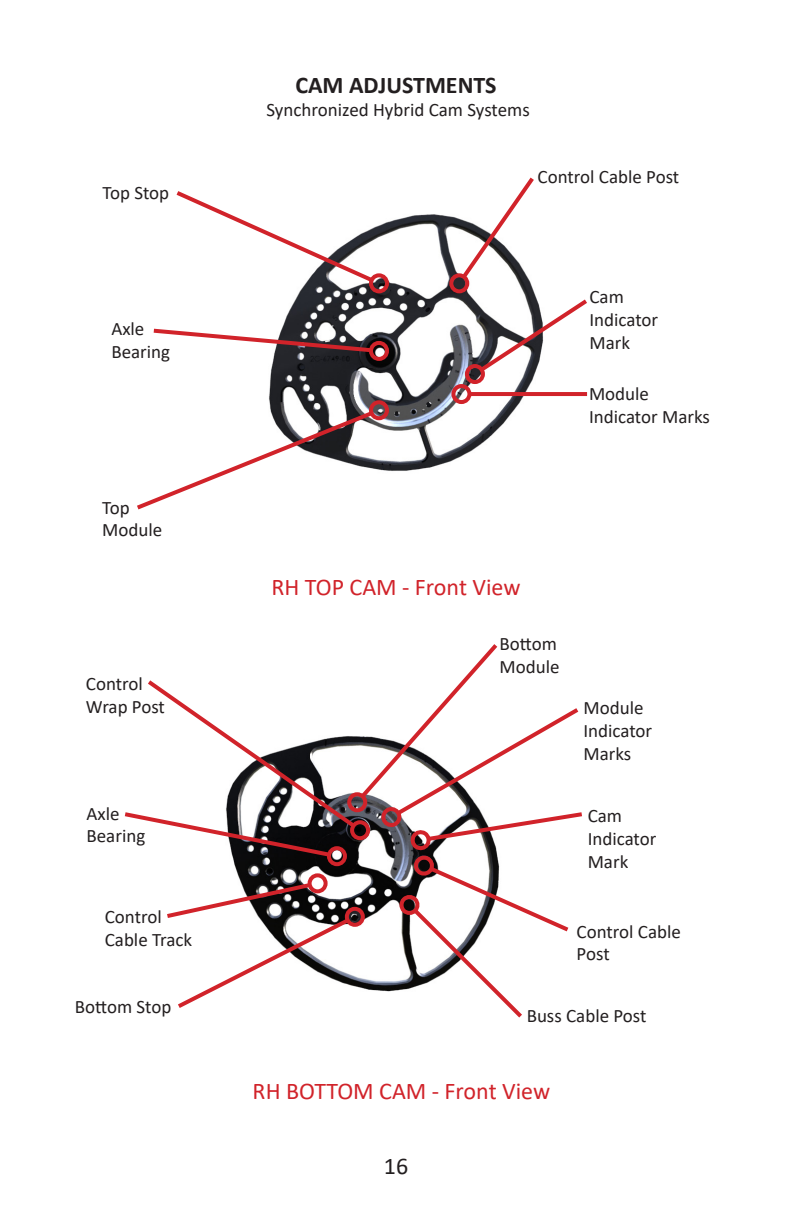
<style>
.page{position:relative;width:792px;height:1224px;background:#fff}
.page>*{position:absolute;margin:0;border:0;box-sizing:border-box;transform-origin:0 0}
.t1{font:24px "Calibri";color:#d1232a}
.t2{font:700 24px "Calibri";color:#231f20}
.t3{font:24px "Calibri";color:#231f20}
.t4{font:19px "Calibri";color:#231f20}
</style>
<div class="page">
<img style="left:269px;top:214px;width:319px;height:257px">
<svg style="left:176px;top:191px;width:201px;height:94px"></svg>
<div style="left:369px;top:273px;width:20px;height:20px;border:4px solid #d1232a;border-radius:50%"></div>
<svg style="left:153px;top:326px;width:222px;height:29px"></svg>
<div style="left:369px;top:341px;width:20px;height:20px;border:4px solid #d1232a;border-radius:50%"></div>
<svg style="left:458px;top:177px;width:80px;height:105px"></svg>
<div style="left:449px;top:273px;width:20px;height:20px;border:4px solid #d1232a;border-radius:50%"></div>
<svg style="left:476px;top:296px;width:112px;height:79px"></svg>
<div style="left:465px;top:364px;width:20px;height:20px;border:4px solid #d1232a;border-radius:50%"></div>
<hr style="left:469px;top:392px;width:118px;height:4px;background:#d1232a">
<div style="left:451px;top:384px;width:20px;height:20px;border:4px solid #d1232a;border-radius:50%"></div>
<svg style="left:137px;top:408px;width:240px;height:102px"></svg>
<div style="left:369px;top:400px;width:20px;height:20px;border:4px solid #d1232a;border-radius:50%"></div>
<svg style="left:124px;top:644px;width:458px;height:374px"></svg>
<div style="left:327px;top:846px;width:20px;height:20px;border:4px solid #d1232a;border-radius:50%"></div>
<p class="t4" style="left:103px;top:180px;width:68px">Top Stop</p>
<p class="t4" style="left:111px;top:315px;width:35px">Axle</p>
<p class="t4" style="left:111px;top:338px;width:60px">Bearing</p>
<p class="t4" style="left:102px;top:494px;width:29px">Top</p>
<p class="t4" style="left:102px;top:517px;width:62px">Module</p>
<p class="t2" style="left:295px;top:68px;width:203px">CAM ADJUSTMENTS</p>
<p class="t4" style="left:266px;top:97px;width:265px">Synchronized Hybrid Cam Systems</p>
<p class="t4" style="left:538px;top:163px;width:143px">Control Cable Post</p>
<p class="t4" style="left:589px;top:284px;width:36px">Cam</p>
<p class="t4" style="left:589px;top:307px;width:70px">Indicator</p>
<p class="t4" style="left:589px;top:329px;width:42px">Mark</p>
<p class="t4" style="left:589px;top:381px;width:62px">Module</p>
<p class="t4" style="left:589px;top:404px;width:122px">Indicator Marks</p>
<p class="t1" style="left:271px;top:570px;width:251px">RH TOP CAM - Front View</p>
<p class="t4" style="left:500px;top:631px;width:59px">Bottom</p>
<p class="t4" style="left:500px;top:653px;width:62px">Module</p>
<p class="t4" style="left:86px;top:670px;width:59px">Control</p>
<p class="t4" style="left:86px;top:693px;width:80px">Wrap Post</p>
<p class="t4" style="left:583px;top:694px;width:62px">Module</p>
<p class="t4" style="left:583px;top:717px;width:70px">Indicator</p>
<p class="t4" style="left:583px;top:740px;width:49px">Marks</p>
<p class="t4" style="left:87px;top:800px;width:35px">Axle</p>
<p class="t4" style="left:87px;top:823px;width:60px">Bearing</p>
<p class="t4" style="left:105px;top:904px;width:59px">Control</p>
<p class="t4" style="left:105px;top:927px;width:89px">Cable Track</p>
<p class="t4" style="left:75px;top:994px;width:98px">Bottom Stop</p>
<p class="t4" style="left:588px;top:803px;width:36px">Cam</p>
<p class="t4" style="left:588px;top:825px;width:70px">Indicator</p>
<p class="t4" style="left:588px;top:848px;width:42px">Mark</p>
<p class="t4" style="left:577px;top:918px;width:106px">Control Cable</p>
<p class="t4" style="left:577px;top:941px;width:35px">Post</p>
<p class="t4" style="left:527px;top:1003px;width:121px">Buss Cable Post</p>
<p class="t1" style="left:253px;top:1074px;width:299px">RH BOTTOM CAM - Front View</p>
<p class="t3" style="left:384px;top:1149px;width:26px">16</p>
</div>
